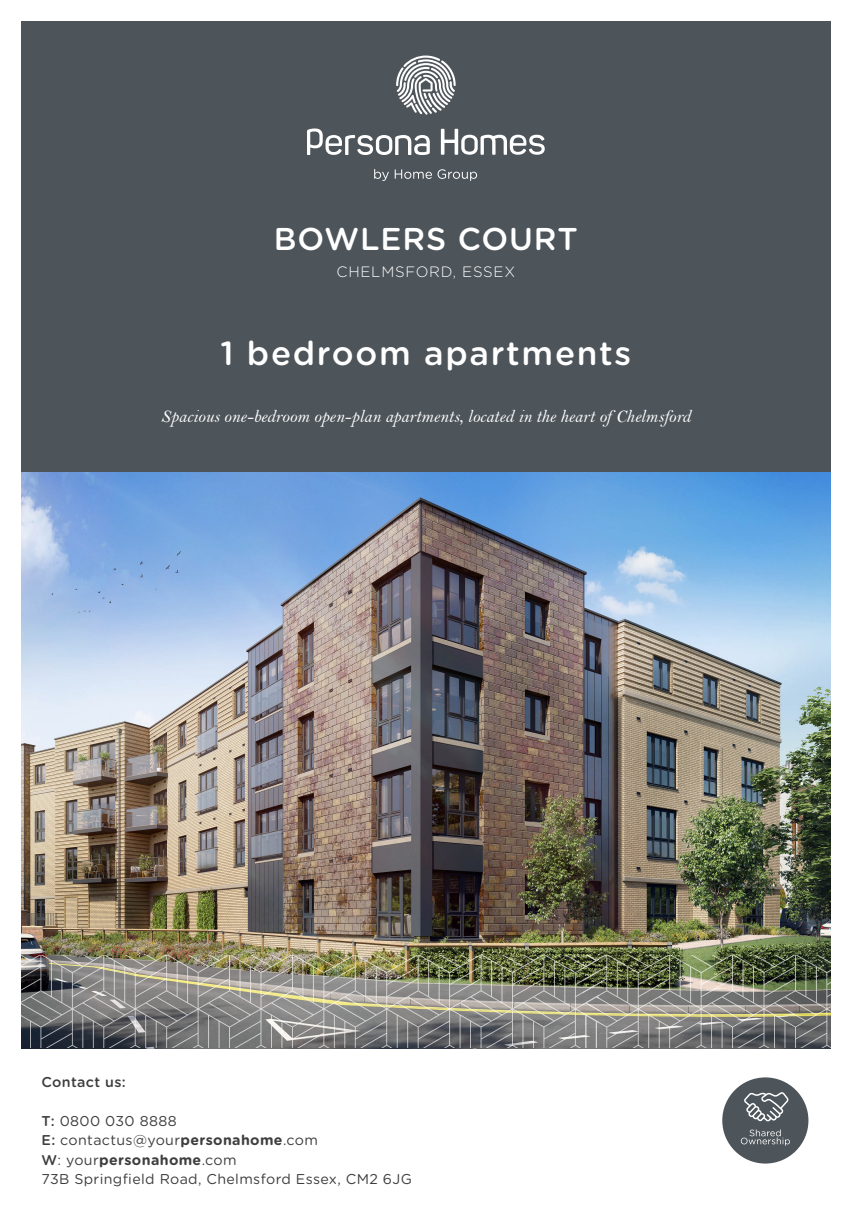
<style>
.page{position:relative;width:851px;height:1221px;background:#fff}
.page>*{position:absolute;margin:0;border:0;box-sizing:border-box;transform-origin:0 0}
.t1{font:500 33.45px "Gotham Rounded";letter-spacing:.05em;color:#fff}
.t2{font:500 31.5px "Gotham Rounded";letter-spacing:.03em;color:#fff}
.Intro_in_bell_italic{font:18px "Bell MT Italic";letter-spacing:-.005em;color:#fff}
.t3{font:300 15px "Gotham Rounded";letter-spacing:.05em;color:#fff}
.t4{font:14.25px "Gotham Rounded";letter-spacing:.025em;color:#3e3e3f}
.t5{font:700 14.25px "Gotham Rounded";letter-spacing:.025em;color:#3e3e3f}
.t6{font:500 14.25px "Gotham Rounded";letter-spacing:.025em;color:#3e3e3f}
.s1{font-weight:500}
.s2{font-weight:700}
.s3{font-weight:400}
</style>
<div class="page">
<div style="left:21px;top:21px;width:809px;height:1026px;background:#4d545a"></div>
<img style="left:21px;top:473px;width:809px;height:575px">
<div style="left:722px;top:1077px;width:86px;height:86px;background:#4d545a;border-radius:50%"></div>
<svg style="left:740px;top:1129px;width:49px;height:16px"></svg>
<svg style="left:744px;top:1092px;width:44px;height:29px"></svg>
<svg style="left:396px;top:56px;width:59px;height:59px"></svg>
<svg style="left:374px;top:169px;width:103px;height:12px"></svg>
<svg style="left:307px;top:128px;width:123px;height:27px"></svg>
<svg style="left:441px;top:129px;width:103px;height:26px"></svg>
<img style="left:599px;top:955px;width:231px;height:92px">
<img style="left:21px;top:955px;width:578px;height:92px">
<p class="t2" style="left:274px;top:216px;width:306px">BOWLERS COURT</p>
<p class="t3" style="left:336px;top:261px;width:180px">CHELMSFORD, ESSEX</p>
<p class="t1" style="left:220px;top:329px;width:412px">1 bedroom apartments</p>
<p class="Intro_in_bell_italic" style="left:161px;top:406px;width:531px">Spacious one-bedroom open-plan apartments, located in the heart of Chelmsford</p>
<p class="t6" style="left:41px;top:1071px;width:86px">Contact us:</p>
<p class="t4" style="left:41px;top:1110px;width:137px"><span class="s1">T:</span> 0800 030 8888</p>
<p class="t4" style="left:41px;top:1130px;width:278px"><span class="s1">E:</span> contactus@your<span class="s2">personahome</span>.com</p>
<p class="t5" style="left:41px;top:1149px;width:196px"><span class="s1">W</span><span class="s3">: your</span>personahome<span class="s3">.com</span></p>
<p class="t4" style="left:41px;top:1169px;width:372px">73B Springfield Road, Chelmsford Essex, CM2 6JG</p>
</div>
